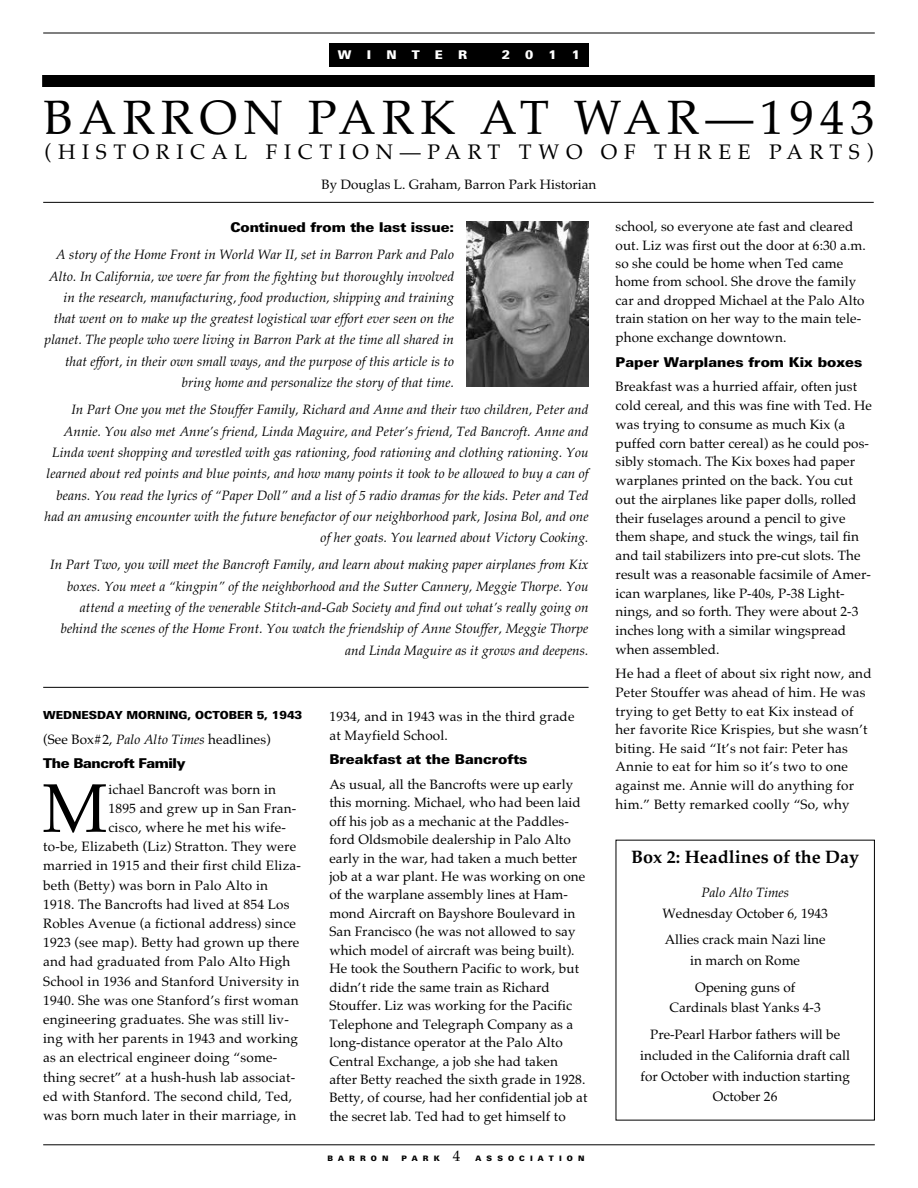
<style>
.page{position:relative;width:918px;height:1188px;background:#fff}
.page>*{position:absolute;margin:0;border:0;box-sizing:border-box;transform-origin:0 0}
.t1{font:68.85px "Palatino";color:#000}
.t2{font:48px "Palatino";letter-spacing:.13em;color:#000}
.t3{font:21px "Palatino";letter-spacing:.315em;color:#000}
.t4{font:700 18px "Palatino";color:#000}
.t5{font:13.5px/18.5px "Palatino";letter-spacing:.005em;color:#000}
.t6{font:italic 13.5px/21.3px "Palatino";letter-spacing:.005em;color:#000;text-align:right}
.t7{font:900 13.5px "Linotype Univers Basic";letter-spacing:.005em;color:#000}
.t8{font:900 13.5px "Linotype Univers Basic";letter-spacing:-.025em;color:#000}
.t9{font:900 12px "Linotype Univers Basic";color:#fff}
.t10{font:900 11.1px "Linotype Univers Basic";color:#000}
.t11{font:900 7.5px "Linotype Univers Basic";letter-spacing:.685em;color:#000}
.s1{font-style:italic}
.s2{font-family:"Palatino";font-weight:400;font-size:15px}
</style>
<div class="page">
<hr style="left:43px;top:33px;width:832px;height:1px;background:#000">
<hr style="left:43px;top:1145px;width:832px;height:1px;background:#000">
<div style="left:329px;top:43px;width:260px;height:24px;background:#000"></div>
<div style="left:42px;top:75px;width:833px;height:12px;background:#000"></div>
<hr style="left:43px;top:202px;width:831px;height:1px;background:#000">
<hr style="left:43px;top:687px;width:546px;height:1px;background:#000">
<img style="left:466px;top:221px;width:123px;height:165px">
<p class="t9" style="left:338px;top:50px;width:15px">W</p>
<p class="t9" style="left:367px;top:50px;width:6px">I</p>
<p class="t9" style="left:386px;top:50px;width:12px">N</p>
<p class="t9" style="left:412px;top:50px;width:10px">T</p>
<p class="t9" style="left:435px;top:50px;width:9px">E</p>
<p class="t9" style="left:458px;top:50px;width:11px">R</p>
<p class="t9" style="left:502px;top:50px;width:10px">2</p>
<p class="t9" style="left:525px;top:50px;width:10px">0</p>
<p class="t9" style="left:548px;top:50px;width:10px">1</p>
<p class="t9" style="left:572px;top:50px;width:10px">1</p>
<h2 class="t2" style="left:44px;top:89px;width:832px">BARRON PARK AT WAR—1943</h2>
<h3 class="t3" style="left:45px;top:140px;width:831px">(HISTORICAL FICTION—PART TWO OF THREE PARTS)</h3>
<p class="t5" style="left:322px;top:175px;width:276px">By Douglas L. Graham, Barron Park Historian</p>
<p class="t5" style="left:616px;top:217px;width:252px">school, so everyone ate fast and cleared out. Liz was first out the door at 6:30 a.m. so she could be home when Ted came home from school. She drove the family car and dropped Michael at the Palo Alto train station on her way to the main tele&shy;phone exchange downtown.</p>
<p class="t7" style="left:616px;top:357px;width:248px">Paper Warplanes from Kix boxes</p>
<p class="t5" style="left:616px;top:377px;width:258px">Breakfast was a hurried affair, often just cold cereal, and this was fine with Ted. He was trying to consume as much Kix (a puffed corn batter cereal) as he could pos&shy;sibly stomach. The Kix boxes had paper warplanes printed on the back. You cut out the airplanes like paper dolls, rolled their fuselages around a pencil to give them shape, and stuck the wings, tail fin and tail stabilizers into pre-cut slots. The result was a reasonable facsimile of Amer&shy;ican warplanes, like P-40s, P-38 Light&shy;nings, and so forth. They were about 2-3 inches long with a similar wingspread when assembled.</p>
<p class="t5" style="left:616px;top:664px;width:258px">He had a fleet of about six right now, and Peter Stouffer was ahead of him. He was trying to get Betty to eat Kix instead of her favorite Rice Krispies, but she wasn’t biting. He said “It’s not fair: Peter has Annie to eat for him so it’s two to one against me. Annie will do anything for him.” Betty remarked coolly “So, why</p>
<p class="t7" style="left:230px;top:222px;width:225px">Continued from the last issue:</p>
<p class="t6" style="left:45px;top:244px;width:411px">A story of the Home Front in World War II, set in Barron Park and Palo Alto. In California, we were far from the fighting but thoroughly involved in the research, manufacturing, food production, shipping and training that went on to make up the greatest logistical war effort ever seen on the planet. The people who were living in Barron Park at the time all shared in that effort, in their own small ways, and the purpose of this article is to bring home and personalize the story of that time.</p>
<p class="t6" style="left:45px;top:399px;width:545px">In Part One you met the Stouffer Family, Richard and Anne and their two children, Peter and Annie. You also met Anne’s friend, Linda Maguire, and Peter’s friend, Ted Bancroft. Anne and Linda went shopping and wrestled with gas rationing, food rationing and clothing rationing. You learned about red points and blue points, and how many points it took to be allowed to buy a can of beans. You read the lyrics of “Paper Doll” and a list of 5 radio dramas for the kids. Peter and Ted had an amusing encounter with the future benefactor of our neighborhood park, Josina Bol, and one of her goats. You learned about Victory Cooking.</p>
<p class="t6" style="left:50px;top:554px;width:540px">In Part Two, you will meet the Bancroft Family, and learn about making paper airplanes from Kix boxes. You meet a “kingpin” of the neighborhood and the Sutter Cannery, Meggie Thorpe. You attend a meeting of the venerable Stitch-and-Gab Society and find out what’s really going on behind the scenes of the Home Front. You watch the friendship of Anne Stouffer, Meggie Thorpe and Linda Maguire as it grows and deepens.</p>
<p class="t5" style="left:329px;top:706px;width:247px;line-height:19.2px">1934, and in 1943 was in the third grade at Mayfield School.</p>
<p class="t7" style="left:329px;top:755px;width:200px">Breakfast at the Bancrofts</p>
<p class="t5" style="left:329px;top:775px;width:260px">As usual, all the Bancrofts were up early this morning. Michael, who had been laid off his job as a mechanic at the Paddles&shy;ford Oldsmobile dealership in Palo Alto early in the war, had taken a much better job at a war plant. He was working on one of the warplane assembly lines at Ham&shy;mond Aircraft on Bayshore Boulevard in San Francisco (he was not allowed to say which model of aircraft was being built).<br>He took the Southern Pacific to work, but didn’t ride the same train as Richard Stouffer. Liz was working for the Pacific Telephone and Telegraph Company as a long-distance operator at the Palo Alto Central Exchange, a job she had taken after Betty reached the sixth grade in 1928.<br>Betty, of course, had her confidential job at the secret lab. Ted had to get himself to</p>
<p class="t10" style="left:43px;top:711px;width:261px">WEDNESDAY MORNING, OCTOBER 5, 1943</p>
<p class="t5" style="left:43px;top:730px;width:229px">(See Box#2, <span class="s1">Palo Alto Times</span> headlines)</p>
<p class="t8" style="left:43px;top:759px;width:144px">The Bancroft Family</p>
<h1 class="t1" style="left:42px;top:768px;width:67px">M</h1>
<p class="t5" style="left:108px;top:780px;width:169px">ichael Bancroft was born in</p>
<p class="t5" style="left:108px;top:799px;width:189px">1895 and grew up in San Fran-</p>
<p class="t5" style="left:108px;top:818px;width:179px">cisco, where he met his wife-</p>
<p class="t5" style="left:43px;top:837px;width:255px">to-be, Elizabeth (Liz) Stratton. They were</p>
<p class="t5" style="left:43px;top:857px;width:259px">married in 1915 and their first child Eliza-</p>
<p class="t5" style="left:43px;top:876px;width:226px">beth (Betty) was born in Palo Alto in</p>
<p class="t5" style="left:43px;top:895px;width:248px">1918. The Bancrofts had lived at 854 Los</p>
<p class="t5" style="left:43px;top:914px;width:254px">Robles Avenue (a fictional address) since</p>
<p class="t5" style="left:43px;top:933px;width:258px">1923 (see map). Betty had grown up there</p>
<p class="t5" style="left:43px;top:953px;width:249px">and had graduated from Palo Alto High</p>
<p class="t5" style="left:43px;top:972px;width:258px">School in 1936 and Stanford University in</p>
<p class="t5" style="left:43px;top:991px;width:257px">1940. She was one Stanford’s first woman</p>
<p class="t5" style="left:43px;top:1010px;width:247px">engineering graduates. She was still liv-</p>
<p class="t5" style="left:43px;top:1029px;width:256px">ing with her parents in 1943 and working</p>
<p class="t5" style="left:43px;top:1049px;width:236px">as an electrical engineer doing “some-</p>
<p class="t5" style="left:43px;top:1068px;width:254px">thing secret” at a hush-hush lab associat-</p>
<p class="t5" style="left:43px;top:1087px;width:251px">ed with Stanford. The second child, Ted,</p>
<p class="t5" style="left:43px;top:1106px;width:255px">was born much later in their marriage, in</p>
<h3 class="t4" style="left:631px;top:846px;width:229px">Box 2: Headlines of the Day</h3>
<p class="t6" style="left:701px;top:882px;width:89px">Palo Alto Times</p>
<p class="t5" style="left:662px;top:900px;width:167px;line-height:26.7px">Wednesday October 6, 1943<br>Allies crack main Nazi line</p>
<p class="t5" style="left:690px;top:947px;width:111px;line-height:26.7px;text-align:center">in march on Rome<br>Opening guns of</p>
<p class="t5" style="left:650px;top:994px;width:191px;line-height:26.7px;text-align:center">Cardinals blast Yanks 4-3<br>Pre-Pearl Harbor fathers will be</p>
<p class="t5" style="left:640px;top:1045px;width:211px;line-height:20.7px;text-align:center">included in the California draft call for October with induction starting<br>October 26</p>
<p class="t11" style="left:327px;top:1156px;width:63px">BARRON</p>
<p class="t11" style="left:401px;top:1156px;width:185px">PARK <span class="s2">4</span> ASSOCIATION</p>
</div>
